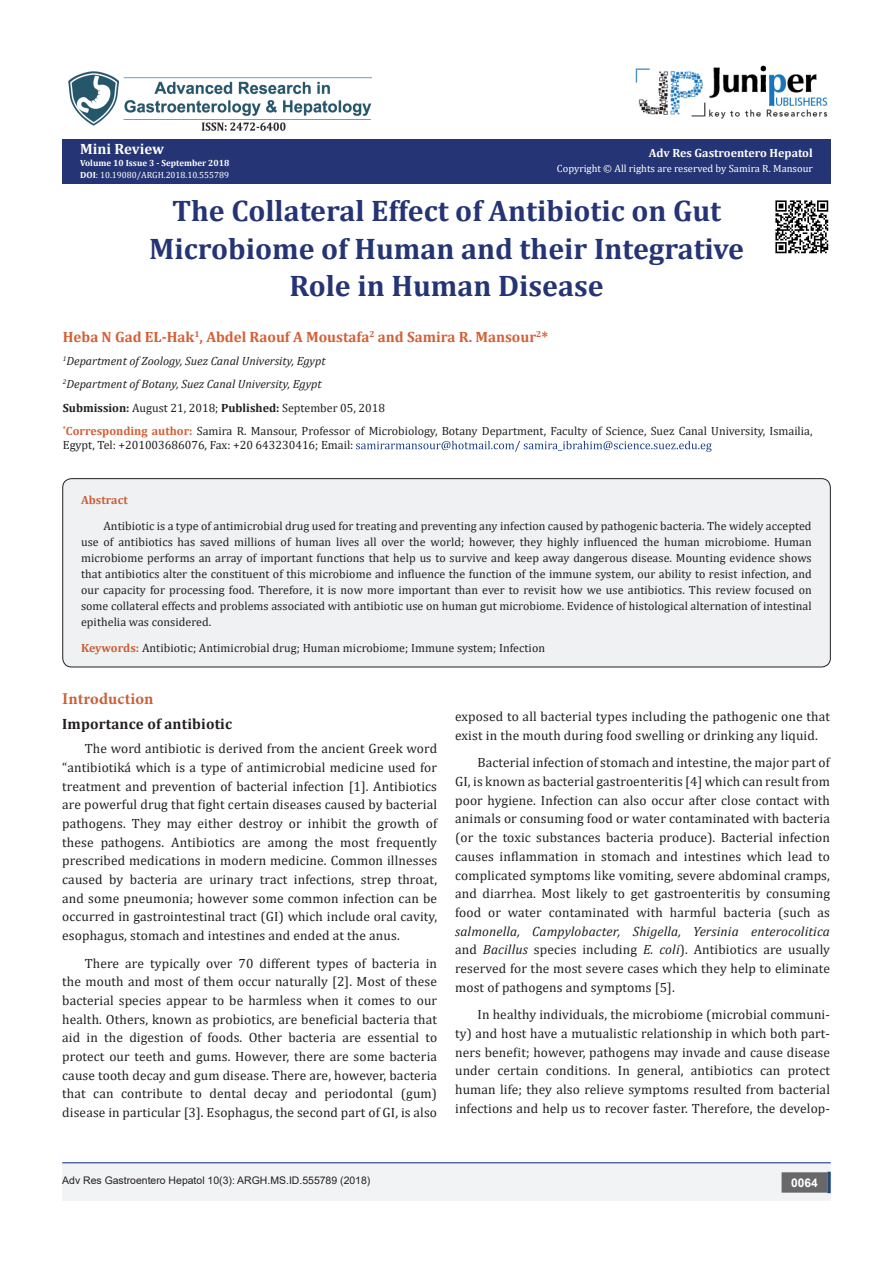
<style>
.page{position:relative;width:893px;height:1263px;background:#fff}
.page>*{position:absolute;margin:0;border:0;box-sizing:border-box;transform-origin:0 0}
.t1{font:700 29.85px/37.3px "Cambria";color:#253474;text-align:center}
.List_Paragraph{font:700 16.5px "Minion Pro";letter-spacing:.005em;color:#ca5f37}
.t2{font:700 15px "Cambria";color:#d55f37}
.List_Paragraph-2{font:700 15px "Cambria";letter-spacing:.01em;color:#231f20}
.t3{font:700 15px "Cambria";color:#fffefc}
.List_Paragraph-3{font:13.5px/18.8px "Cambria";letter-spacing:.01em;color:#231f20;text-align:justify}
.t4{font:12px/16.2px "Cambria";color:#231f20}
.t5{font:italic 12px "Cambria";color:#231f20}
.t6{font:700 12px "Cambria";color:#fffefc}
.t7{font:700 12px "Cambria";letter-spacing:.005em;color:#ca5f37}
.t8{font:700 12px "Arial";color:#fff}
.t9{font:10.5px "Arial";color:#231f20}
.t10{font:10.5px "Cambria";color:#fffefc}
.t11{font:9px "Cambria";color:#fff}
.t12{font:700 9px "Cambria";color:#fffefc}
.s1{font-weight:700}
.s2{font-weight:700;color:#d55f37}
.s3{font-weight:700;color:#ca5f37}
.s4{font-style:italic}
</style>
<div class="page">
<div style="left:62px;top:139px;width:769px;height:45px;background:#253474"></div>
<img style="left:68px;top:71px;width:304px;height:60px">
<img style="left:635px;top:65px;width:193px;height:54px">
<div style="left:62px;top:1162px;width:769px;height:39px;background:#f2f3f4"></div>
<div style="left:782px;top:1173px;width:45px;height:19px;background:#68676a"></div>
<div style="left:782px;top:1172px;width:45px;height:20px;border:2px solid #68676a"></div>
<svg style="left:827px;top:1172px;width:4px;height:21px"></svg>
<hr style="left:62px;top:1162px;width:769px;height:1px;background:#253f8e">
<svg style="left:356px;top:441px;width:356px;height:11px"></svg>
<div style="left:63px;top:479px;width:767px;height:188px;background:#f0f1f2;border-radius:9px"></div>
<div style="left:62px;top:478px;width:769px;height:189px;border:1px solid #231f20;border-radius:9px"></div>
<img style="left:775px;top:200px;width:54px;height:54px">
<p class="t3" style="left:80px;top:138px;width:85px">Mini Review</p>
<p class="t12" style="left:80px;top:156px;width:151px">Volume 10 Issue 3 - September 2018</p>
<p class="t11" style="left:80px;top:170px;width:150px"><span class="s1">DOI</span>: 10.19080/ARGH.2018.10.555789</p>
<p class="t6" style="left:649px;top:144px;width:165px">Adv Res Gastroentero Hepatol</p>
<p class="t10" style="left:557px;top:163px;width:257px">Copyright © All rights are reserved by Samira R. Mansour</p>
<p class="t1" style="left:149px;top:191px;width:596px">The Collateral Effect of Antibiotic on Gut<br>Microbiome of Human and their Integrative<br>Role in Human Disease</p>
<p class="t2" style="left:63px;top:326px;width:487px">Heba N Gad EL-Hak<sup>1</sup>, Abdel Raouf A Moustafa<sup>2</sup> and Samira R. Mansour<sup>2</sup>*</p>
<p class="t5" style="left:63px;top:352px;width:264px"><sup>1</sup>Department of Zoology, Suez Canal University, Egypt</p>
<p class="t5" style="left:63px;top:376px;width:260px"><sup>2</sup>Department of Botany, Suez Canal University, Egypt</p>
<p class="t4" style="left:63px;top:399px;width:324px"><span class="s1">Submission:</span> August 21, 2018; <span class="s1">Published:</span> September 05, 2018</p>
<p class="t4" style="left:63px;top:423px;width:751px;line-height:14.4px"><sup>*</sup><span class="s2">Corresponding author:</span> Samira R. Mansour, Professor of Microbiology, Botany Department, Faculty of Science, Suez Canal University, Ismailia,<br>Egypt, Tel: +201003686076, Fax: +20 643230416; Email:</p>
<p class="t7" style="left:81px;top:492px;width:48px">Abstract</p>
<p class="t4" style="left:81px;top:517px;width:732px;text-align:justify;text-indent:22px">Antibiotic is a type of antimicrobial drug used for treating and preventing any infection caused by pathogenic bacteria. The widely accepted use of antibiotics has saved millions of human lives all over the world; however, they highly influenced the human microbiome. Human microbiome performs an array of important functions that help us to survive and keep away dangerous disease. Mounting evidence shows that antibiotics alter the constituent of this microbiome and influence the function of the immune system, our ability to resist infection, and our capacity for processing food. Therefore, it is now more important than ever to revisit how we use antibiotics. This review focused on some collateral effects and problems associated with antibiotic use on human gut microbiome. Evidence of histological alternation of intestinal epithelia was considered.</p>
<p class="t4" style="left:81px;top:639px;width:466px"><span class="s3">Keywords:</span> Antibiotic; Antimicrobial drug; Human microbiome; Immune system; Infection</p>
<p class="List_Paragraph" style="left:62px;top:687px;width:93px">Introduction</p>
<p class="List_Paragraph-2" style="left:62px;top:713px;width:171px">Importance of antibiotic</p>
<p class="List_Paragraph-3" style="left:62px;top:739px;width:376px;text-indent:22px">The word antibiotic is derived from the ancient Greek word “antibiotiká which is a type of antimicrobial medicine used for treatment and prevention of bacterial infection [1]. Antibiotics are powerful drug that fight certain diseases caused by bacterial pathogens. They may either destroy or inhibit the growth of these pathogens. Antibiotics are among the most frequently prescribed medications in modern medicine. Common illnesses caused by bacteria are urinary tract infections, strep throat, and some pneumonia; however some common infection can be occurred in gastrointestinal tract (GI) which include oral cavity, esophagus, stomach and intestines and ended at the anus.</p>
<p class="List_Paragraph-3" style="left:62px;top:954px;width:376px;text-indent:22px">There are typically over 70 different types of bacteria in the mouth and most of them occur naturally [2]. Most of these bacterial species appear to be harmless when it comes to our health. Others, known as probiotics, are beneficial bacteria that aid in the digestion of foods. Other bacteria are essential to protect our teeth and gums. However, there are some bacteria cause tooth decay and gum disease. There are, however, bacteria that can contribute to dental decay and periodontal (gum) disease in particular [3]. Esophagus, the second part of GI, is also</p>
<p class="List_Paragraph-3" style="left:455px;top:707px;width:376px">exposed to all bacterial types including the pathogenic one that exist in the mouth during food swelling or drinking any liquid.</p>
<p class="List_Paragraph-3" style="left:455px;top:753px;width:376px;text-indent:22px">Bacterial infection of stomach and intestine, the major part of GI, is known as bacterial gastroenteritis [4] which can result from poor hygiene. Infection can also occur after close contact with animals or consuming food or water contaminated with bacteria (or the toxic substances bacteria produce). Bacterial infection causes inflammation in stomach and intestines which lead to complicated symptoms like vomiting, severe abdominal cramps, and diarrhea. Most likely to get gastroenteritis by consuming food or water contaminated with harmful bacteria (such as <span class="s4">salmonella, Campylobacter, Shigella, Yersinia enterocolitica </span>and <span class="s4">Bacillus</span> species including <span class="s4">E. coli</span>). Antibiotics are usually reserved for the most severe cases which they help to eliminate most of pathogens and symptoms [5].</p>
<p class="List_Paragraph-3" style="left:455px;top:1005px;width:376px;text-indent:22px">In healthy individuals, the microbiome (microbial communi&shy;ty) and host have a mutualistic relationship in which both part&shy;ners benefit; however, pathogens may invade and cause disease under certain conditions. In general, antibiotics can protect human life; they also relieve symptoms resulted from bacterial infections and help us to recover faster. Therefore, the develop-</p>
<p class="t9" style="left:62px;top:1173px;width:310px">Adv Res Gastroentero Hepatol 10(3): ARGH.MS.ID.555789 (2018)</p>
<p class="t8" style="left:791px;top:1174px;width:28px">0064</p>
</div>
